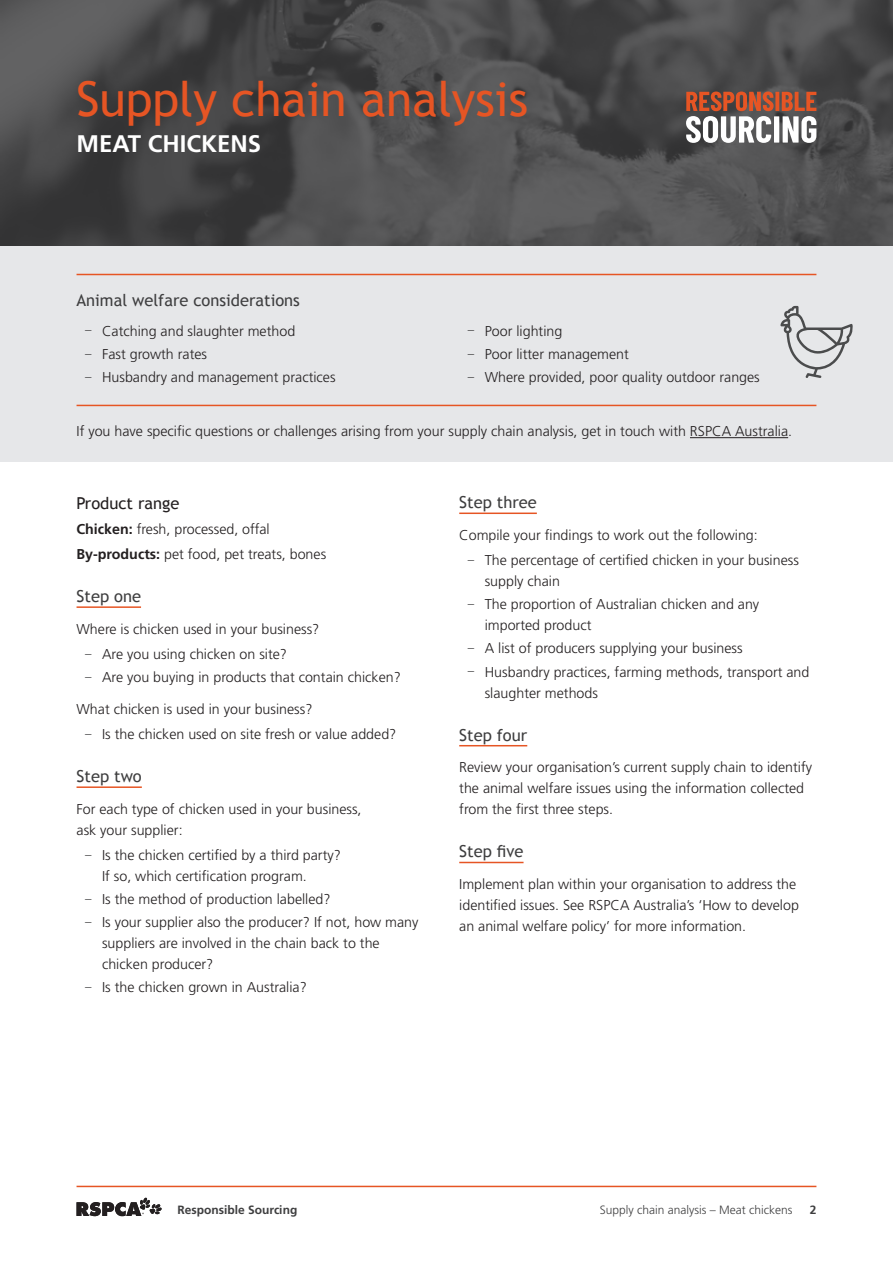
<style>
.page{position:relative;width:893px;height:1263px;background:#fff}
.page>*{position:absolute;margin:0;border:0;box-sizing:border-box;transform-origin:0 0}
.Heading_1{font:48px "Trebuchet MS";color:#e65524}
.Sub_Heading{font:700 24px "Frutiger";color:#fff}
.Heading_3{font:16.5px "Trebuchet MS";color:#3e3e3f}
.Considerations{font:16.5px "Trebuchet MS";color:#3e3e3f}
.Heading_3_1{font:16.5px "Trebuchet MS";color:#231f20}
.Body_Text{font:300 14.25px/21px "Frutiger";color:#231f20}
.t1{font:300 12px "Frutiger";color:#3e3e3f}
.t2{font:700 12px "Frutiger";color:#3e3e3f}
.s1{font-size:12.9px;color:#3e3e3f}
.s2{font-weight:700}
</style>
<div class="page">
<hr style="left:77px;top:1186px;width:739px;height:1px;background:#e65524">
<svg style="left:77px;top:1198px;width:85px;height:18px"></svg>
<img style="left:0;top:0;width:893px;height:247px">
<svg style="left:686px;top:92px;width:130px;height:51px"></svg>
<div style="left:0;top:247px;width:893px;height:215px;background:#e6e7e9"></div>
<hr style="left:77px;top:274px;width:739px;height:1px;background:#e65524">
<hr style="left:77px;top:405px;width:739px;height:1px;background:#e65524">
<hr style="left:77px;top:606px;width:64px;height:2px;background:#e65524">
<hr style="left:77px;top:786px;width:65px;height:2px;background:#e65524">
<hr style="left:459px;top:512px;width:78px;height:2px;background:#e65524">
<hr style="left:459px;top:745px;width:68px;height:1px;background:#e65524">
<hr style="left:459px;top:862px;width:64px;height:1px;background:#e65524">
<hr style="left:690px;top:437px;width:98px;height:1px;background:#231f20">
<svg style="left:780px;top:306px;width:73px;height:72px"></svg>
<p class="Heading_1" style="left:77px;top:71px;width:453px">Supply chain analysis</p>
<p class="Sub_Heading" style="left:77px;top:130px;width:186px">MEAT CHICKENS</p>
<p class="Considerations" style="left:77px;top:291px;width:225px">Animal welfare considerations</p>
<p class="Body_Text" style="left:85px;top:321px;width:212px"><span class="s1">–</span> Catching and slaughter method</p>
<p class="Body_Text" style="left:85px;top:344px;width:124px"><span class="s1">–</span> Fast growth rates</p>
<p class="Body_Text" style="left:85px;top:367px;width:252px"><span class="s1">–</span> Husbandry and management practices</p>
<p class="Body_Text" style="left:468px;top:321px;width:96px"><span class="s1">–</span> Poor lighting</p>
<p class="Body_Text" style="left:468px;top:344px;width:163px"><span class="s1">–</span> Poor litter management</p>
<p class="Body_Text" style="left:468px;top:367px;width:294px"><span class="s1">–</span> Where provided, poor quality outdoor ranges</p>
<p class="Body_Text" style="left:77px;top:421px;width:717px">If you have specific questions or challenges arising from your supply chain analysis, get in touch with RSPCA Australia.</p>
<p class="Heading_3_1" style="left:77px;top:493px;width:104px">Product range</p>
<p class="Body_Text" style="left:77px;top:518px;width:195px"><span class="s2">Chicken:</span> fresh, processed, offal</p>
<p class="Body_Text" style="left:77px;top:544px;width:251px"><span class="s2">By-products:</span> pet food, pet treats, bones</p>
<p class="Heading_3" style="left:77px;top:587px;width:66px">Step one</p>
<p class="Body_Text" style="left:77px;top:618px;width:244px">Where is chicken used in your business?</p>
<p class="Body_Text" style="left:85px;top:644px;width:204px"><span class="s1">–</span> Are you using chicken on site?</p>
<p class="Body_Text" style="left:85px;top:667px;width:317px"><span class="s1">–</span> Are you buying in products that contain chicken?</p>
<p class="Body_Text" style="left:77px;top:699px;width:237px">What chicken is used in your business?</p>
<p class="Body_Text" style="left:85px;top:724px;width:313px"><span class="s1">–</span> Is the chicken used on site fresh or value added?</p>
<p class="Heading_3" style="left:77px;top:767px;width:67px">Step two</p>
<p class="Body_Text" style="left:77px;top:799px;width:287px">For each type of chicken used in your business, ask your supplier:</p>
<p class="Body_Text" style="left:102px;top:845px;width:240px;text-indent:-17px"><span class="s1">–</span> Is the chicken certified by a third party?<br>If so, which certification program.</p>
<p class="Body_Text" style="left:85px;top:889px;width:247px"><span class="s1">–</span> Is the method of production labelled?</p>
<p class="Body_Text" style="left:102px;top:912px;width:318px;text-indent:-17px"><span class="s1">–</span> Is your supplier also the producer? If not, how many suppliers are involved in the chain back to the chicken producer?</p>
<p class="Body_Text" style="left:85px;top:977px;width:223px"><span class="s1">–</span> Is the chicken grown in Australia?</p>
<p class="Heading_3" style="left:459px;top:493px;width:79px">Step three</p>
<p class="Body_Text" style="left:459px;top:525px;width:300px">Compile your findings to work out the following:</p>
<p class="Body_Text" style="left:485px;top:550px;width:316px;text-indent:-17px"><span class="s1">–</span> The percentage of certified chicken in your business supply chain</p>
<p class="Body_Text" style="left:485px;top:594px;width:276px;text-indent:-17px"><span class="s1">–</span> The proportion of Australian chicken and any imported product</p>
<p class="Body_Text" style="left:468px;top:638px;width:276px"><span class="s1">–</span> A list of producers supplying your business</p>
<p class="Body_Text" style="left:485px;top:661px;width:326px;text-indent:-17px"><span class="s1">–</span> Husbandry practices, farming methods, transport and slaughter methods</p>
<p class="Heading_3" style="left:459px;top:725px;width:70px">Step four</p>
<p class="Body_Text" style="left:459px;top:757px;width:354px">Review your organisation’s current supply chain to identify the animal welfare issues using the information collected from the first three steps.</p>
<p class="Heading_3" style="left:459px;top:842px;width:66px">Step five</p>
<p class="Body_Text" style="left:459px;top:874px;width:341px">Implement plan within your organisation to address the identified issues. See RSPCA Australia’s ‘How to develop an animal welfare policy’ for more information.</p>
<p class="t2" style="left:178px;top:1203px;width:121px">Responsible Sourcing</p>
<p class="t1" style="left:600px;top:1203px;width:194px">Supply chain analysis – Meat chickens</p>
<p class="t2" style="left:810px;top:1203px;width:8px">2</p>
</div>
